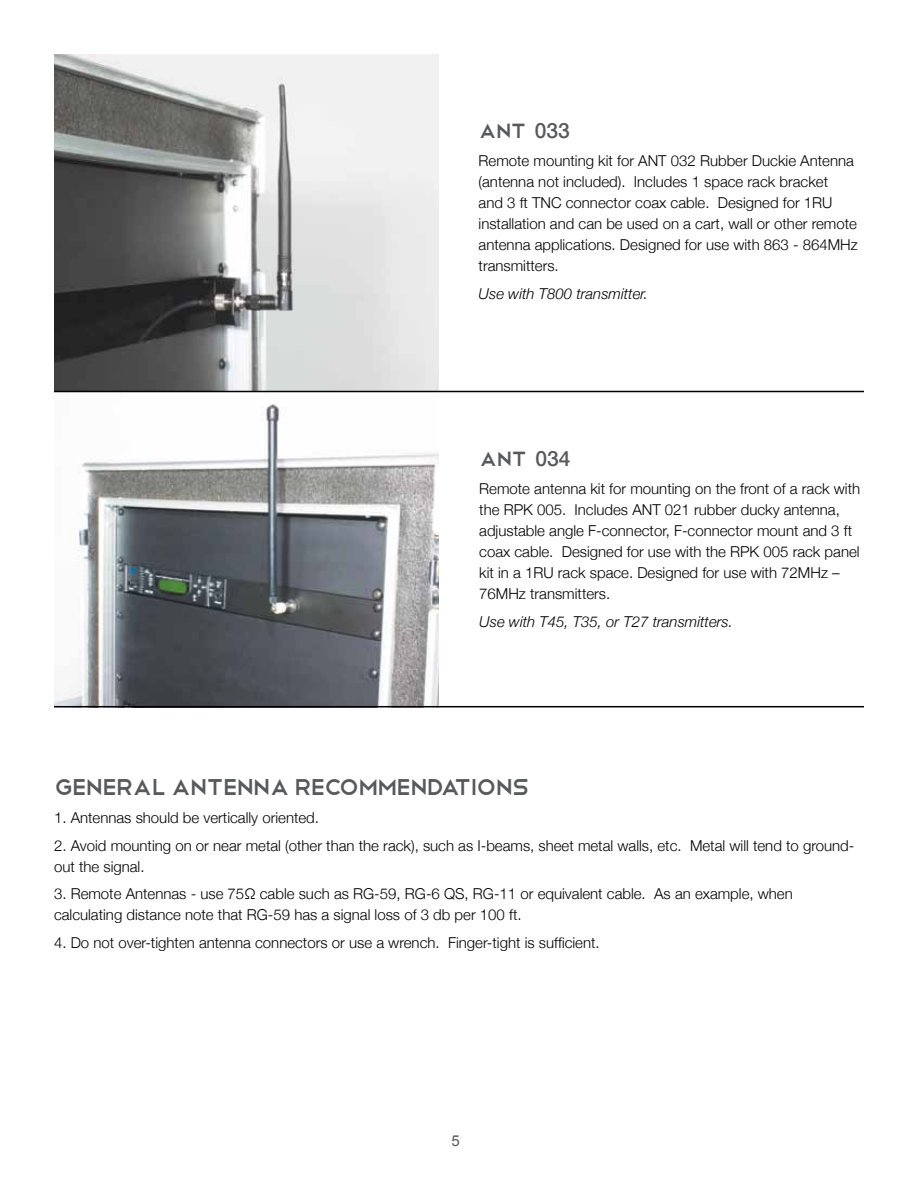
<style>
.page{position:relative;width:918px;height:1188px;background:#fff}
.page>*{position:absolute;margin:0;border:0;box-sizing:border-box;transform-origin:0 0}
.t1{font:30px "Telegrafico";letter-spacing:-.05em;color:#58595b}
.t2{font:27px "Telegrafico";letter-spacing:-.05em;color:#58595b}
.t3{font:300 15px/21px "Helvetica Neue";color:#000}
.t4{font:italic 300 15px "Helvetica Neue";color:#000}
.t5{font:15px "Arial";color:#58595b}
.s1{font-family:"Helvetica Neue";font-weight:500;font-size:21px}
</style>
<div class="page">
<img style="left:54px;top:54px;width:385px;height:652px">
<hr style="left:54px;top:391px;width:810px;height:1px;background:#000">
<hr style="left:54px;top:706px;width:810px;height:1px;background:#000">
<h2 class="t2" style="left:479px;top:113px;width:93px">ANT <span class="s1">033</span></h2>
<p class="t3" style="left:479px;top:150px;width:381px">Remote mounting kit for ANT 032 Rubber Duckie Antenna (antenna not included). Includes 1 space rack bracket<br>and 3 ft TNC connector coax cable. Designed for 1RU installation and can be used on a cart, wall or other remote antenna applications. Designed for use with 863 - 864MHz transmitters.</p>
<p class="t4" style="left:479px;top:285px;width:171px">Use with T800 transmitter.</p>
<h2 class="t2" style="left:479px;top:441px;width:93px">ANT <span class="s1">034</span></h2>
<p class="t3" style="left:479px;top:478px;width:382px">Remote antenna kit for mounting on the front of a rack with the RPK 005. Includes ANT 021 rubber ducky antenna, adjustable angle F-connector, F-connector mount and 3 ft coax cable. Designed for use with the RPK 005 rack panel kit in a 1RU rack space. Designed for use with 72MHz – 76MHz transmitters.</p>
<p class="t4" style="left:479px;top:613px;width:255px">Use with T45, T35, or T27 transmitters.</p>
<h1 class="t1" style="left:54px;top:767px;width:477px">General Antenna Recommendations</h1>
<p class="t3" style="left:54px;top:807px;width:267px">1. Antennas should be vertically oriented.</p>
<p class="t3" style="left:54px;top:834px;width:802px">2. Avoid mounting on or near metal (other than the rack), such as I-beams, sheet metal walls, etc. Metal will tend to ground&shy;out the signal.</p>
<p class="t3" style="left:54px;top:883px;width:740px">3. Remote Antennas - use 75Ω cable such as RG-59, RG-6 QS, RG-11 or equivalent cable. As an example, when calculating distance note that RG-59 has a signal loss of 3 db per 100 ft.</p>
<p class="t3" style="left:54px;top:932px;width:547px">4. Do not over-tighten antenna connectors or use a wrench. Finger-tight is sufficient.</p>
<p class="t5" style="left:451px;top:1131px;width:10px">5</p>
</div>
